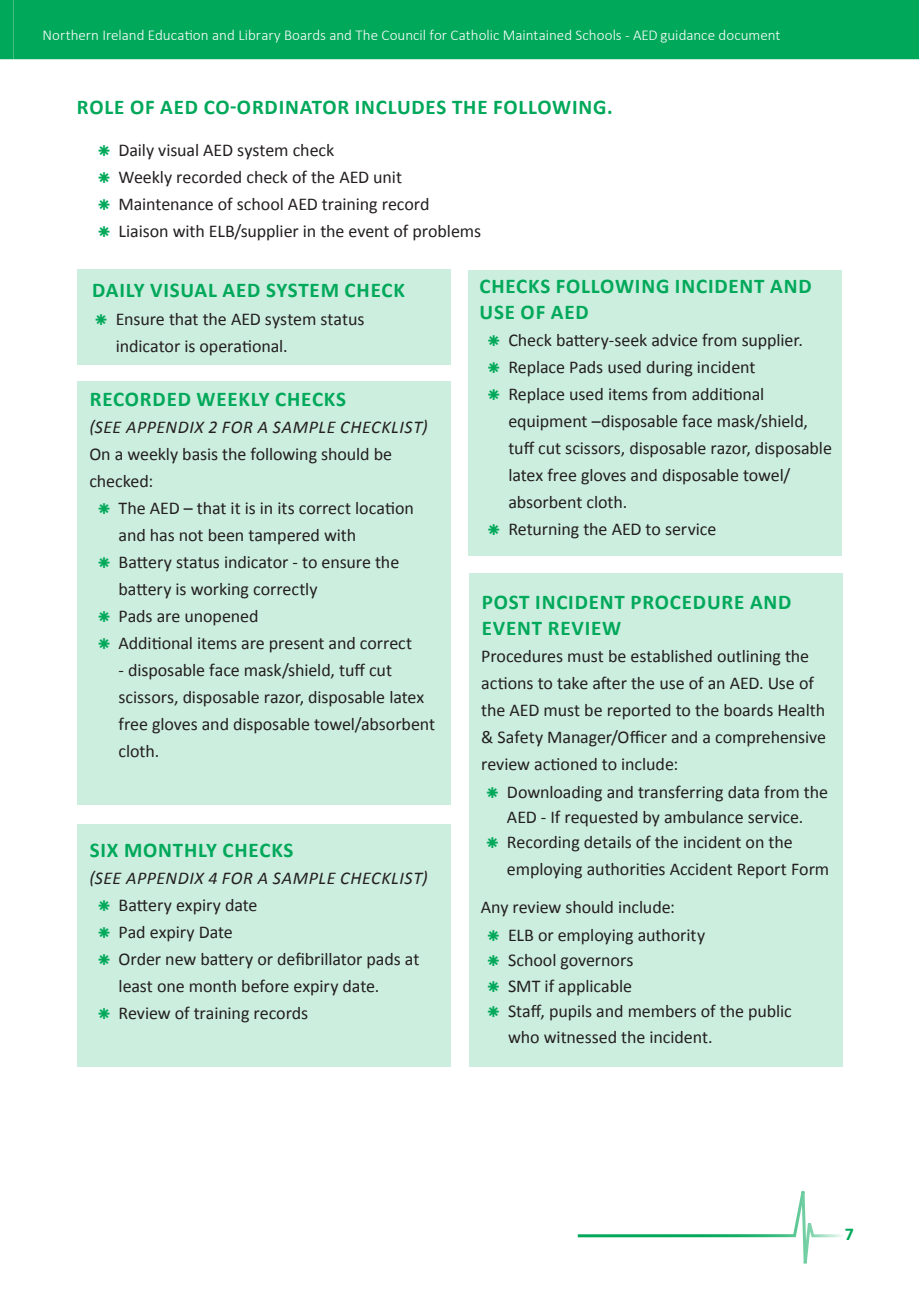
<style>
.page{position:relative;width:919px;height:1289px;background:#fff}
.page>*{position:absolute;margin:0;border:0;box-sizing:border-box;transform-origin:0 0}
.t1{font:700 21px/25.5px "Calibri";letter-spacing:.04em;color:#00a85a}
.t2{font:18px/27px "Calibri";letter-spacing:-.005em;color:#231f20}
.t3{font:italic 18px "Calibri";letter-spacing:.035em;color:#231f20}
.t4{font:700 18px "Calibri";color:#00a85a}
.t5{font:300 15px "Calibri";color:#fff}
</style>
<div class="page">
<svg style="left:577px;top:1191px;width:265px;height:73px"></svg>
<svg style="left:0;top:0;width:14px;height:59px"></svg>
<div style="left:14px;top:0;width:904px;height:59px;background:#00a85a"></div>
<div style="left:468px;top:573px;width:374px;height:493px;background:#cceede"></div>
<div style="left:77px;top:824px;width:373px;height:242px;background:#cceede"></div>
<div style="left:468px;top:270px;width:374px;height:285px;background:#cceede"></div>
<div style="left:77px;top:382px;width:373px;height:423px;background:#cceede"></div>
<div style="left:77px;top:269px;width:373px;height:96px;background:#cceede"></div>
<p class="t5" style="left:43px;top:26px;width:739px">Northern Ireland Education and Library Boards and The Council for Catholic Maintained Schools - AED guidance document</p>
<p class="t1" style="left:77px;top:94px;width:537px">ROLE OF AED CO-ORDINATOR INCLUDES THE FOLLOWING.</p>
<p class="t2" style="left:119px;top:136px;width:364px">Daily visual AED system check<br>Weekly recorded check of the AED unit Maintenance of school AED training record Liaison with ELB/supplier in the event of problems</p>
<p class="t1" style="left:92px;top:277px;width:314px">DAILY VISUAL AED SYSTEM CHECK</p>
<p class="t2" style="left:116px;top:305px;width:250px">Ensure that the AED system status indicator is operational.</p>
<p class="t1" style="left:90px;top:386px;width:258px">RECORDED WEEKLY CHECKS</p>
<p class="t3" style="left:89px;top:415px;width:340px">(SEE APPENDIX 2 FOR A SAMPLE CHECKLIST)</p>
<p class="t2" style="left:89px;top:440px;width:304px">On a weekly basis the following should be checked:</p>
<p class="t2" style="left:119px;top:494px;width:297px">The AED – that it is in its correct location and has not been tampered with Battery status indicator - to ensure the battery is working correctly<br>Pads are unopened<br>Additional items are present and correct</p>
<p class="t2" style="left:119px;top:656px;width:318px">- disposable face mask/shield, tuff cut scissors, disposable razor, disposable latex free gloves and disposable towel/absorbent cloth.</p>
<p class="t1" style="left:479px;top:273px;width:333px">CHECKS FOLLOWING INCIDENT AND<br>USE OF AED</p>
<p class="t2" style="left:508px;top:326px;width:325px">Check battery-seek advice from supplier.<br>Replace Pads used during incident<br>Replace used items from additional equipment –disposable face mask/shield, tuff cut scissors, disposable razor, disposable latex free gloves and disposable towel/ absorbent cloth.<br>Returning the AED to service</p>
<p class="t1" style="left:481px;top:589px;width:311px">POST INCIDENT PROCEDURE AND<br>EVENT REVIEW</p>
<p class="t2" style="left:481px;top:642px;width:346px">Procedures must be established outlining the actions to take after the use of an AED. Use of the AED must be reported to the boards Health &amp; Safety Manager/Officer and a comprehensive review actioned to include:</p>
<p class="t2" style="left:507px;top:780px;width:322px;line-height:24.8px">Downloading and transferring data from the<br>AED - If requested by ambulance service.<br>Recording details of the incident on the</p>
<p class="t2" style="left:507px;top:855px;width:324px">employing authorities Accident Report Form</p>
<p class="t1" style="left:90px;top:837px;width:205px">SIX MONTHLY CHECKS</p>
<p class="t3" style="left:89px;top:865px;width:340px">(SEE APPENDIX 4 FOR A SAMPLE CHECKLIST)</p>
<p class="t2" style="left:119px;top:891px;width:302px">Battery expiry date<br>Pad expiry Date<br>Order new battery or defibrillator pads at least one month before expiry date.<br>Review of training records</p>
<p class="t2" style="left:480px;top:893px;width:196px">Any review should include:</p>
<p class="t2" style="left:508px;top:922px;width:285px;line-height:25.5px">ELB or employing authority<br>School governors<br>SMT if applicable<br>Staff, pupils and members of the public who witnessed the incident.</p>
<p class="t4" style="left:844px;top:1222px;width:11px">7</p>
</div>
